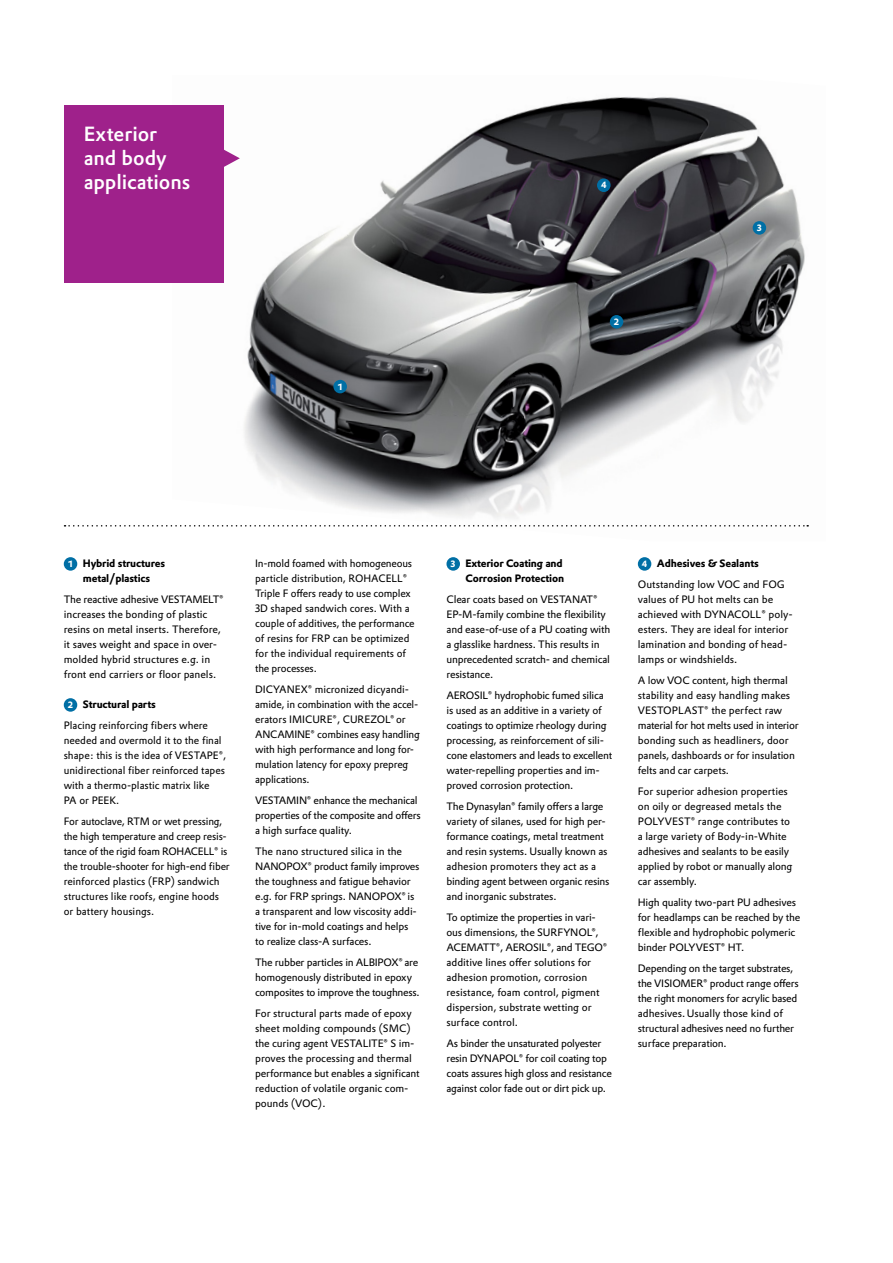
<style>
.page{position:relative;width:893px;height:1263px;background:#fff}
.page>*{position:absolute;margin:0;border:0;box-sizing:border-box;transform-origin:0 0}
.t1{font:500 20.1px/24px "Evonik Prokyon";letter-spacing:-.005em;color:#fff}
.t2{font:10.5px/15px "Evonik Prokyon";letter-spacing:-.015em;color:#000}
.t3{font:700 10.5px/15px "Evonik Prokyon";letter-spacing:-.02em;color:#000;text-align:right}
.t4{font:700 9px "Evonik Prokyon";color:#fff}
.s1{font-size:9px;color:#fff}
.s2{font-weight:700;font-size:9px;color:#fff}
.s3{font-weight:700}
</style>
<div class="page">
<img style="left:172px;top:97px;width:637px;height:430px">
<div style="left:64px;top:105px;width:159px;height:177px;background:#9f218b"></div>
<svg style="left:223px;top:147px;width:17px;height:23px"></svg>
<svg style="left:65px;top:525px;width:743px;height:1px"></svg>
<div style="left:446px;top:557px;width:14px;height:14px;background:#006fa5;border-radius:50%"></div>
<div style="left:638px;top:557px;width:13px;height:14px;background:#006fa5;border-radius:50%"></div>
<div style="left:64px;top:557px;width:13px;height:14px;background:#006fa5;border-radius:50%"></div>
<div style="left:64px;top:698px;width:13px;height:14px;background:#006fa5;border-radius:50%"></div>
<div style="left:333px;top:380px;width:14px;height:13px;background:#006fa5;border-radius:50%"></div>
<div style="left:610px;top:315px;width:13px;height:14px;background:#006fa5;border-radius:50%"></div>
<div style="left:753px;top:221px;width:13px;height:14px;background:#006fa5;border-radius:50%"></div>
<div style="left:597px;top:178px;width:13px;height:14px;background:#006fa5;border-radius:50%"></div>
<h1 class="t1" style="left:84px;top:120px;width:108px">Exterior and body applications</h1>
<p class="t4" style="left:338px;top:379px;width:6px">1</p>
<p class="t4" style="left:601px;top:178px;width:7px">4</p>
<p class="t4" style="left:614px;top:314px;width:6px">2</p>
<p class="t4" style="left:757px;top:221px;width:6px">3</p>
<p class="t3" style="left:68px;top:555px;width:98px;text-align:center"><span class="s1">1</span> Hybrid structures metal/plastics</p>
<p class="t2" style="left:64px;top:591px;width:161px">The reactive adhesive VESTAMELT® increases the bonding of plastic resins on metal inserts. Therefore, it saves weight and space in over&shy;molded hybrid structures e.g. in front end carriers or floor panels.</p>
<p class="t2" style="left:64px;top:693px;width:146px;line-height:21px;text-indent:4px"><span class="s2">2</span> <span class="s3">Structural parts<br></span>Placing reinforcing fibers where</p>
<p class="t2" style="left:64px;top:732px;width:164px">needed and overmold it to the final shape: this is the idea of VESTAPE®, unidirectional fiber reinforced tapes with a thermo-plastic matrix like<br>PA or PEEK.</p>
<p class="t2" style="left:64px;top:813px;width:168px">For autoclave, RTM or wet pressing, the high temperature and creep resis&shy;tance of the rigid foam ROHACELL® is the trouble-shooter for high-end fiber reinforced plastics (FRP) sandwich structures like roofs, engine hoods or battery housings.</p>
<p class="t2" style="left:255px;top:555px;width:161px">In-mold foamed with homogeneous particle distribution, ROHACELL®<br>Triple F offers ready to use complex<br>3D shaped sandwich cores. With a couple of additives, the performance of resins for FRP can be optimized for the individual requirements of the processes.</p>
<p class="t2" style="left:255px;top:681px;width:166px">DICYANEX® micronized dicyandi&shy;amide, in combination with the accel&shy;erators IMICURE®, CUREZOL® or<br>ANCAMINE® combines easy handling with high performance and long for&shy;mulation latency for epoxy prepreg applications.</p>
<p class="t2" style="left:255px;top:792px;width:167px">VESTAMIN® enhance the mechanical properties of the composite and offers a high surface quality.</p>
<p class="t2" style="left:255px;top:843px;width:166px">The nano structured silica in the NANOPOX® product family improves the toughness and fatigue behavior e.g. for FRP springs. NANOPOX® is a transparent and low viscosity addi&shy;tive for in-mold coatings and helps to realize class-A surfaces.</p>
<p class="t2" style="left:255px;top:954px;width:166px">The rubber particles in ALBIPOX® are homogenously distributed in epoxy composites to improve the toughness.</p>
<p class="t2" style="left:255px;top:1005px;width:166px">For structural parts made of epoxy sheet molding compounds (SMC) the curing agent VESTALITE® S im&shy;proves the processing and thermal performance but enables a significant reduction of volatile organic com&shy;pounds (VOC).</p>
<p class="t3" style="left:451px;top:555px;width:115px"><span class="s1">3</span> Exterior Coating and<br>Corrosion Protection</p>
<p class="t2" style="left:446px;top:591px;width:165px">Clear coats based on VESTANAT®<br>EP-M-family combine the flexibility and ease-of-use of a PU coating with a glasslike hardness. This results in unprecedented scratch- and chemical resistance.</p>
<p class="t2" style="left:446px;top:687px;width:167px">AEROSIL® hydrophobic fumed silica is used as an additive in a variety of coatings to optimize rheology during processing, as reinforcement of sili&shy;cone elastomers and leads to excellent water-repelling properties and im&shy;proved corrosion protection.</p>
<p class="t2" style="left:446px;top:798px;width:165px">The Dynasylan® family offers a large variety of silanes, used for high per&shy;formance coatings, metal treatment and resin systems. Usually known as adhesion promoters they act as a binding agent between organic resins and inorganic substrates.</p>
<p class="t2" style="left:446px;top:909px;width:162px">To optimize the properties in vari&shy;ous dimensions, the SURFYNOL®,<br>ACEMATT®, AEROSIL®, and TEGO® additive lines offer solutions for adhesion promotion, corrosion resistance, foam control, pigment dispersion, substrate wetting or surface control.</p>
<p class="t2" style="left:446px;top:1035px;width:167px">As binder the unsaturated polyester resin DYNAPOL® for coil coating top coats assures high gloss and resistance against color fade out or dirt pick up.</p>
<p class="t2" style="left:638px;top:552px;width:148px;line-height:21px;text-indent:4px"><span class="s2">4</span> <span class="s3">Adhesives &amp; Sealants<br></span>Outstanding low VOC and FOG</p>
<p class="t2" style="left:638px;top:591px;width:156px">values of PU hot melts can be achieved with DYNACOLL® poly&shy;esters. They are ideal for interior lamination and bonding of head&shy;lamps or windshields.</p>
<p class="t2" style="left:638px;top:672px;width:162px">A low VOC content, high thermal stability and easy handling makes<br>VESTOPLAST® the perfect raw material for hot melts used in interior bonding such as headliners, door panels, dashboards or for insulation felts and car carpets.</p>
<p class="t2" style="left:638px;top:783px;width:156px">For superior adhesion properties on oily or degreased metals the<br>POLYVEST® range contributes to a large variety of Body-in-White adhesives and sealants to be easily applied by robot or manually along car assembly.</p>
<p class="t2" style="left:638px;top:894px;width:164px">High quality two-part PU adhesives for headlamps can be reached by the flexible and hydrophobic polymeric binder POLYVEST® HT.</p>
<p class="t2" style="left:638px;top:960px;width:162px">Depending on the target substrates, the VISIOMER® product range offers the right monomers for acrylic based adhesives. Usually those kind of structural adhesives need no further surface preparation.</p>
</div>
